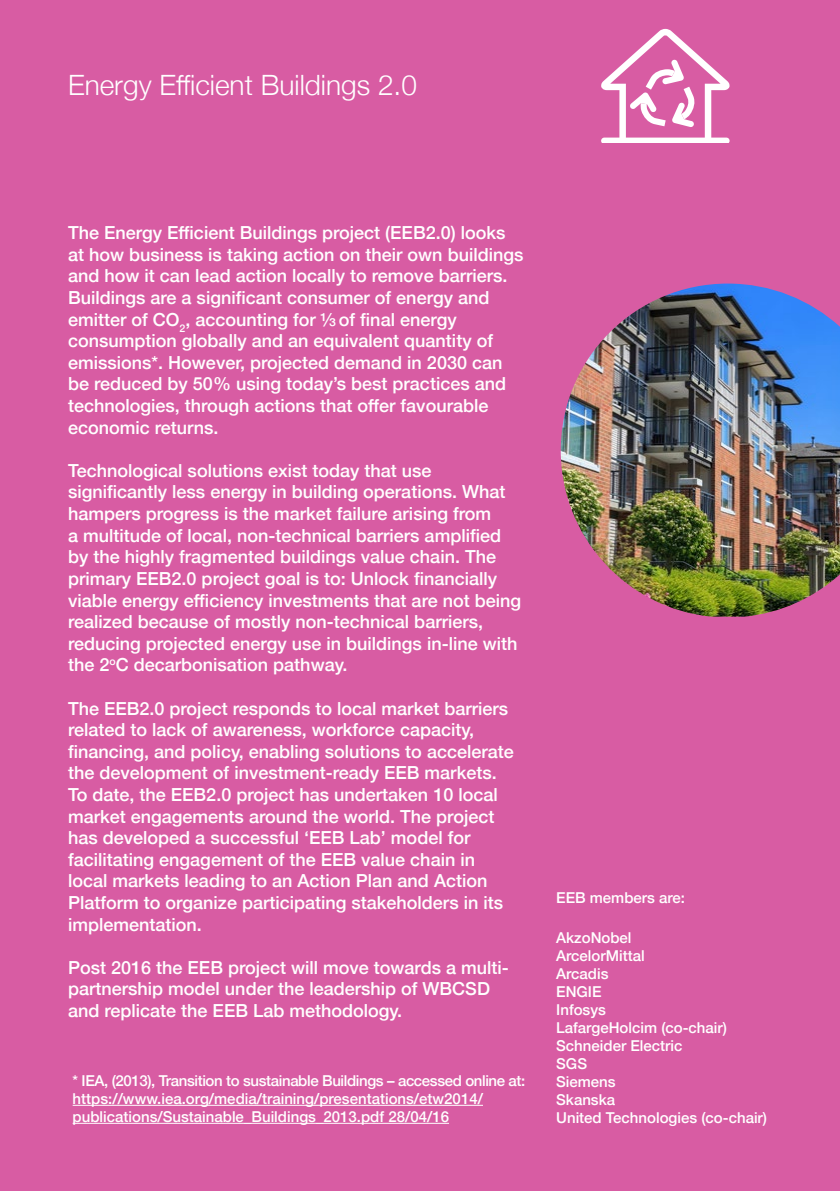
<style>
.page{position:relative;width:840px;height:1191px;background:#fff}
.page>*{position:absolute;margin:0;border:0;box-sizing:border-box;transform-origin:0 0}
.t1{font:300 28px "Helvetica Neue";color:#fff}
.t2{font:500 18px/21.6px "Helvetica Neue";color:#fff}
.t3{font:500 15px/18px "Helvetica Neue";color:#fff}
</style>
<div class="page">
<div style="left:0;top:0;width:839px;height:1191px;background:#d85ca3"></div>
<svg style="left:601px;top:29px;width:128px;height:113px"></svg>
<img style="left:560px;top:283px;width:279px;height:333px">
<hr style="left:73px;top:1105px;width:409px;height:1px;background:#fff">
<hr style="left:73px;top:1123px;width:376px;height:1px;background:#fff">
<h1 class="t1" style="left:68px;top:63px;width:350px">Energy Efficient Buildings 2.0</h1>
<p class="t2" style="left:68px;top:221px;width:456px">The Energy Efficient Buildings project (EEB2.0) looks at how business is taking action on their own buildings and how it can lead action locally to remove barriers.<br>Buildings are a significant consumer of energy and emitter of CO<sub>2</sub>, accounting for ⅓ of final energy consumption globally and an equivalent quantity of emissions*. However, projected demand in 2030 can be reduced by 50% using today’s best practices and technologies, through actions that offer favourable economic returns.</p>
<p class="t2" style="left:68px;top:459px;width:454px">Technological solutions exist today that use significantly less energy in building operations. What hampers progress is the market failure arising from<br>a multitude of local, non-technical barriers amplified by the highly fragmented buildings value chain. The primary EEB2.0 project goal is to: Unlock financially viable energy efficiency investments that are not being realized because of mostly non-technical barriers, reducing projected energy use in buildings in-line with the 2<sup>o</sup>C decarbonisation pathway.</p>
<p class="t2" style="left:68px;top:696px;width:447px">The EEB2.0 project responds to local market barriers related to lack of awareness, workforce capacity, financing, and policy, enabling solutions to accelerate the development of investment-ready EEB markets.<br>To date, the EEB2.0 project has undertaken 10 local market engagements around the world. The project has developed a successful ‘EEB Lab’ model for facilitating engagement of the EEB value chain in local markets leading to an Action Plan and Action Platform to organize participating stakeholders in its implementation.</p>
<p class="t2" style="left:68px;top:956px;width:442px">Post 2016 the EEB project will move towards a multi&shy;partnership model under the leadership of WBCSD and replicate the EEB Lab methodology.</p>
<p class="t3" style="left:73px;top:1071px;width:454px">* IEA, (2013), Transition to sustainable Buildings – accessed online at: https://www.iea.org/media/training/presentations/etw2014/ publications/Sustainable_Buildings_2013.pdf 28/04/16</p>
<p class="t3" style="left:556px;top:888px;width:130px">EEB members are:</p>
<p class="t3" style="left:556px;top:927px;width:212px">AkzoNobel<br>ArcelorMittal<br>Arcadis<br>ENGIE<br>Infosys<br>LafargeHolcim (co-chair)<br>Schneider Electric<br>SGS<br>Siemens<br>Skanska<br>United Technologies (co-chair)</p>
</div>
